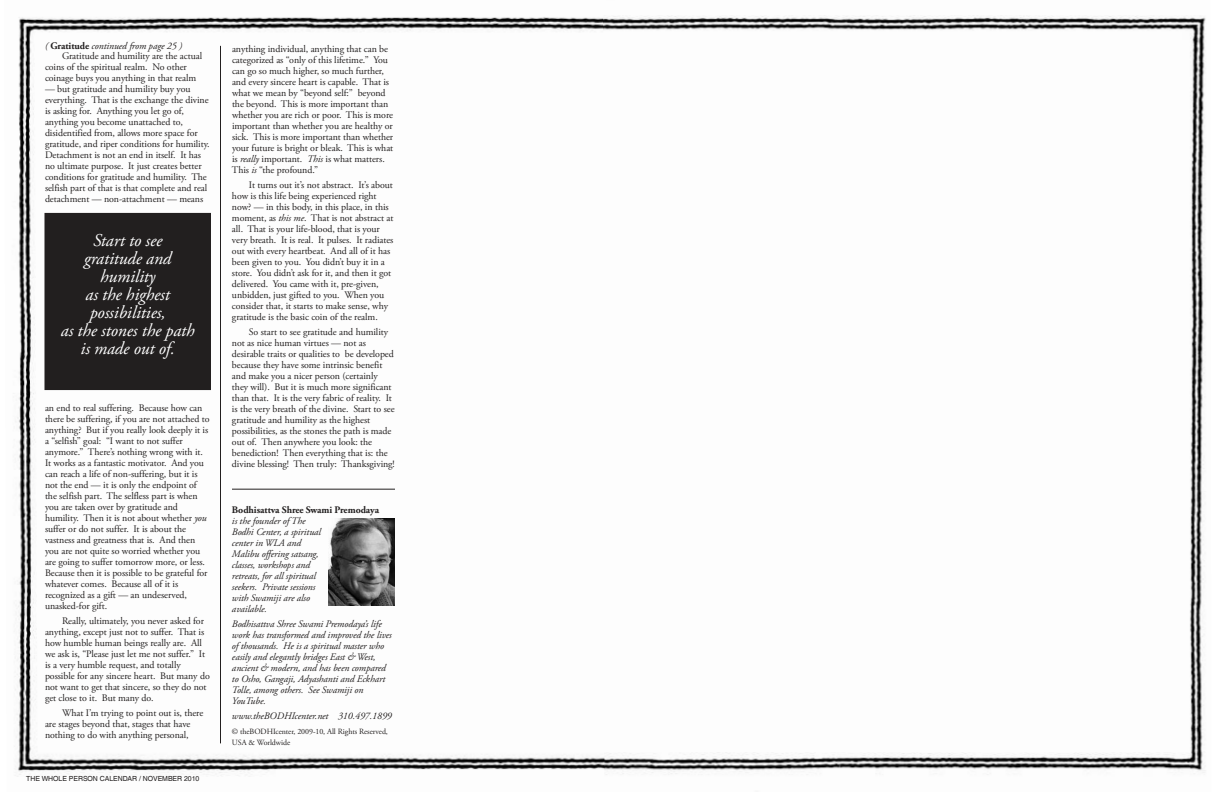
<style>
.page{position:relative;width:1224px;height:792px;background:#fff}
.page>*{position:absolute;margin:0;border:0;box-sizing:border-box;transform-origin:0 0}
.t1{font:italic 18px/18px "Adobe Garamond Pro";letter-spacing:-.005em;color:#fff;text-align:center}
.t2{font:10px/11px "Adobe Garamond Pro";letter-spacing:-.005em;color:#221f1f}
.t3{font:italic 10px/11px "Adobe Garamond Pro";letter-spacing:-.005em;color:#221f1f}
.t4{font:700 10px "Adobe Garamond Pro";letter-spacing:-.005em;color:#221f1f}
.t5{font:8px/11px "Adobe Garamond Pro";letter-spacing:-.005em;color:#221f1f}
.t6{font:7px "Helvetica";letter-spacing:-.005em;color:#221f1f}
.s1{font-weight:700;font-style:normal}
.s2{font-style:italic}
</style>
<div class="page">
<img style="left:15px;top:15px;width:1191px;height:762px">
<img style="left:603px;top:15px;width:17px;height:762px">
<div style="left:45px;top:213px;width:165px;height:177px;background:#221f1f"></div>
<div style="left:45px;top:213px;width:166px;height:177px;border:1px solid #221f1f"></div>
<img style="left:329px;top:519px;width:66px;height:86px">
<hr style="left:232px;top:489px;width:163px;height:1px;background:#221f1f">
<hr style="left:220px;top:46px;width:1px;height:697px;background:#221f1f">
<p class="t3" style="left:45px;top:41px;width:139px">( <span class="s1">Gratitude</span> continued from page 25 )</p>
<p class="t2" style="left:45px;top:51px;width:159px;text-indent:17px">Gratitude and humility are the actual coins of the spiritual realm. No other coinage buys you anything in that realm</p>
<p class="t2" style="left:45px;top:84px;width:166px">— but gratitude and humility buy you everything. That is the exchange the divine is asking for. Anything you let go of, anything you become unattached to, disidentified from, allows more space for gratitude, and riper conditions for humility.<br>Detachment is not an end in itself. It has no ultimate purpose. It just creates better conditions for gratitude and humility. The selfish part of that is that complete and real detachment — non-attachment — means</p>
<h1 class="t1" style="left:61px;top:232px;width:135px">Start to see<br>gratitude and humility<br>as the highest possibilities,<br>as the stones the path is made out of.</h1>
<p class="t2" style="left:45px;top:403px;width:166px">an end to real suffering. Because how can there be suffering, if you are not attached to anything? But if you really look deeply it is a “selfish” goal: “I want to not suffer anymore.” There’s nothing wrong with it.<br>It works as a fantastic motivator. And you can reach a life of non-suffering, but it is not the end — it is only the endpoint of the selfish part. The selfless part is when you are taken over by gratitude and humility. Then it is not about whether <span class="s2">you </span>suffer or do not suffer. It is about the vastness and greatness that is. And then you are not quite so worried whether you are going to suffer tomorrow more, or less.<br>Because then it is possible to be grateful for whatever comes. Because all of it is recognized as a gift — an undeserved, unasked-for gift.</p>
<p class="t2" style="left:45px;top:616px;width:166px;text-indent:17px">Really, ultimately, you never asked for anything, except just not to suffer. That is how humble human beings really are. All we ask is, “Please just let me not suffer.” It is a very humble request, and totally possible for any sincere heart. But many do not want to get that sincere, so they do not get close to it. But many do.</p>
<p class="t2" style="left:45px;top:708px;width:160px;text-indent:17px">What I’m trying to point out is, there are stages beyond that, stages that have nothing to do with anything personal,</p>
<p class="t6" style="left:26px;top:775px;width:175px">THE WHOLE PERSON CALENDAR / NOVEMBER 2010</p>
<p class="t2" style="left:232px;top:44px;width:163px">anything individual, anything that can be categorized as “only of this lifetime.” You can go so much higher, so much further, and every sincere heart is capable. That is what we mean by “beyond self:” beyond the beyond. This is more important than whether you are rich or poor. This is more important than whether you are healthy or sick. This is more important than whether your future is bright or bleak. This is what is <span class="s2">really</span> important. <span class="s2">This</span> is what matters.<br>This <span class="s2">is</span> “the profound.”</p>
<p class="t2" style="left:232px;top:180px;width:163px;text-indent:17px">It turns out it’s not abstract. It’s about how is this life being experienced right now? — in this body, in this place, in this moment, as <span class="s2">this me</span>. That is not abstract at all. That is your life-blood, that is your very breath. It is real. It pulses. It radiates out with every heartbeat. And all of it has been given to you. You didn’t buy it in a store. You didn’t ask for it, and then it got delivered. You came with it, pre-given, unbidden, just gifted to you. When you consider that, it starts to make sense, why gratitude is the basic coin of the realm.</p>
<p class="t2" style="left:232px;top:327px;width:164px;text-indent:17px">So start to see gratitude and humility not as nice human virtues — not as desirable traits or qualities to be developed because they have some intrinsic benefit and make you a nicer person (certainly they will). But it is much more significant than that. It is the very fabric of reality. It is the very breath of the divine. Start to see gratitude and humility as the highest possibilities, as the stones the path is made out of. Then anywhere you look: the benediction! Then everything that is: the divine blessing! Then truly: Thanksgiving!</p>
<p class="t4" style="left:232px;top:506px;width:149px">Bodhisattva Shree Swami Premodaya</p>
<p class="t3" style="left:232px;top:516px;width:90px">is the founder of The<br>Bodhi Center, a spiritual center in WLA and<br>Malibu offering satsang, classes, workshops and retreats, for all spiritual seekers. Private sessions with Swamiji are also available.</p>
<p class="t3" style="left:232px;top:619px;width:161px">Bodhisattva Shree Swami Premodaya’s life work has transformed and improved the lives of thousands. He is a spiritual master who easily and elegantly bridges East &amp; West, ancient &amp; modern, and has been compared to Osho, Gangaji, Adyashanti and Eckhart Tolle, among others. See Swamiji on YouTube.</p>
<p class="t3" style="left:232px;top:711px;width:161px">www.theBODHIcenter.net 310.497.1899</p>
<p class="t5" style="left:232px;top:727px;width:157px">© theBODHIcenter, 2009-10, All Rights Reserved,<br>USA &amp; Worldwide</p>
</div>
